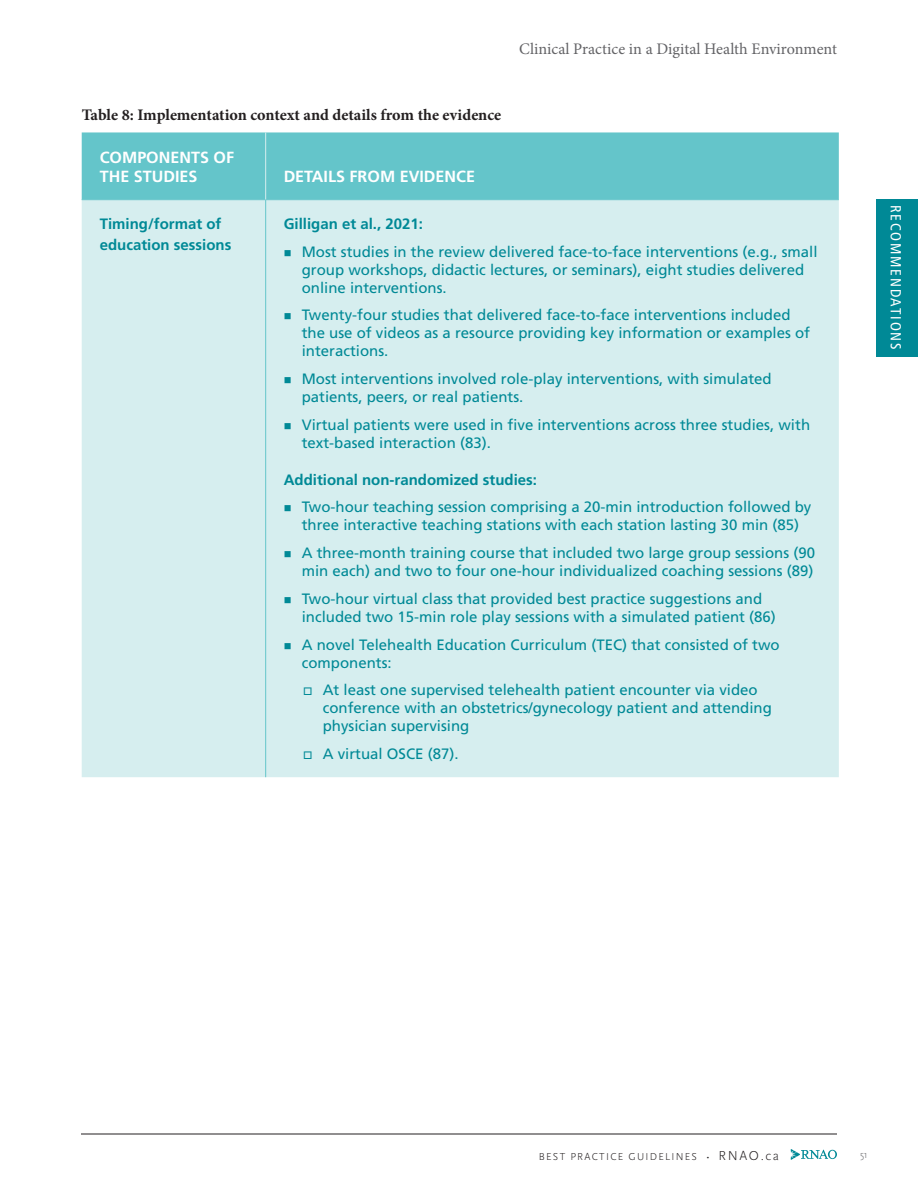
<style>
.page{position:relative;width:918px;height:1188px;background:#fff}
.page>*{position:absolute;margin:0;border:0;box-sizing:border-box;transform-origin:0 0}
.MAIN_AREA___Table_Figure_text_bold{font:700 16.2px "Minion Pro";color:#231f20}
.t1{font:16.2px "Minion Pro";color:#636366}
.TABLE___HEADER_white{font:700 16.2px/19.2px "Frutiger LT Std";color:#fff}
.TABLE__Tabs_1{font:15px/18px "Frutiger LT Std";color:#008996}
.TABLE___Tabs_2{font:15px/18px "Frutiger LT Std";color:#008996}
.TABLE__Header__bold{font:700 15px "Frutiger LT Std";color:#008996}
.TABLE__main_text_-_GR{font:700 15px/21px "Frutiger LT Std";color:#008996}
.t2{font:condensed 14.7px "Frutiger LT Std";letter-spacing:.12em;color:#fff}
.t3{font:300 10.5px "Scala Sans OT";letter-spacing:.12em;color:#231f20}
.t4{font:300 10.5px "Scala Sans OT";color:#636366}
.s1{font-size:13.5px}
</style>
<div class="page">
<hr style="left:81px;top:1134px;width:756px;height:1px;background:#231f20">
<svg style="left:791px;top:1149px;width:46px;height:11px"></svg>
<div style="left:876px;top:199px;width:42px;height:158px;background:#008996"></div>
<div style="left:82px;top:132px;width:757px;height:67px;background:#64c5ca"></div>
<div style="left:82px;top:200px;width:757px;height:577px;background:#d6eeef"></div>
<hr style="left:82px;top:199px;width:184px;height:1px;background:#64c5ca">
<hr style="left:266px;top:199px;width:573px;height:1px;background:#64c5ca">
<hr style="left:265px;top:200px;width:1px;height:577px;background:#64c5ca">
<hr style="left:265px;top:132px;width:1px;height:67px;background:#d6eeef">
<p class="t1" style="left:519px;top:38px;width:319px">Clinical Practice in a Digital Health Environment</p>
<p class="MAIN_AREA___Table_Figure_text_bold" style="left:82px;top:103px;width:421px">Table 8: Implementation context and details from the evidence</p>
<p class="TABLE___HEADER_white" style="left:100px;top:147px;width:136px">COMPONENTS OF<br>THE STUDIES</p>
<p class="TABLE___HEADER_white" style="left:284px;top:167px;width:193px">DETAILS FROM EVIDENCE</p>
<p class="TABLE__main_text_-_GR" style="left:100px;top:213px;width:133px">Timing/format of education sessions</p>
<p class="TABLE__Header__bold" style="left:284px;top:215px;width:141px">Gilligan et al., 2021:</p>
<p class="TABLE__Tabs_1" style="left:302px;top:243px;width:517px;text-indent:-18px">■ Most studies in the review delivered face-to-face interventions (e.g., small group workshops, didactic lectures, or seminars), eight studies delivered online interventions.</p>
<p class="TABLE__Tabs_1" style="left:302px;top:306px;width:510px;text-indent:-18px">■ Twenty-four studies that delivered face-to-face interventions included the use of videos as a resource providing key information or examples of interactions.</p>
<p class="TABLE__Tabs_1" style="left:302px;top:370px;width:472px;text-indent:-18px">■ Most interventions involved role-play interventions, with simulated patients, peers, or real patients.</p>
<p class="TABLE__Tabs_1" style="left:302px;top:416px;width:510px;text-indent:-18px">■ Virtual patients were used in five interventions across three studies, with text-based interaction (83).</p>
<p class="TABLE__Header__bold" style="left:284px;top:471px;width:255px">Additional non-randomized studies:</p>
<p class="TABLE__Tabs_1" style="left:284px;top:498px;width:529px;text-align:center">■ Two-hour teaching session comprising a 20-min introduction followed by three interactive teaching stations with each station lasting 30 min (85)</p>
<p class="TABLE__Tabs_1" style="left:284px;top:544px;width:533px;text-align:right">■ A three-month training course that included two large group sessions (90 min each) and two to four one-hour individualized coaching sessions (89)</p>
<p class="TABLE__Tabs_1" style="left:302px;top:590px;width:476px;text-indent:-18px">■ Two-hour virtual class that provided best practice suggestions and included two 15-min role play sessions with a simulated patient (86)</p>
<p class="TABLE__Tabs_1" style="left:302px;top:636px;width:480px;text-indent:-18px">■ A novel Telehealth Education Curriculum (TEC) that consisted of two components:</p>
<p class="TABLE___Tabs_2" style="left:323px;top:681px;width:451px;text-indent:-20px">□ At least one supervised telehealth patient encounter via video conference with an obstetrics/gynecology patient and attending physician supervising</p>
<p class="TABLE___Tabs_2" style="left:303px;top:745px;width:157px">□ A virtual OSCE (87).</p>
<p class="t2" style="left:905px;top:205px;width:146px;rotate:90deg">RECOMMENDATIONS</p>
<p class="t3" style="left:539px;top:1151px;width:242px">BEST PRACTICE GUIDELINES • <span class="s1">RNAO.ca</span></p>
<p class="t4" style="left:860px;top:1149px;width:9px">51</p>
</div>
